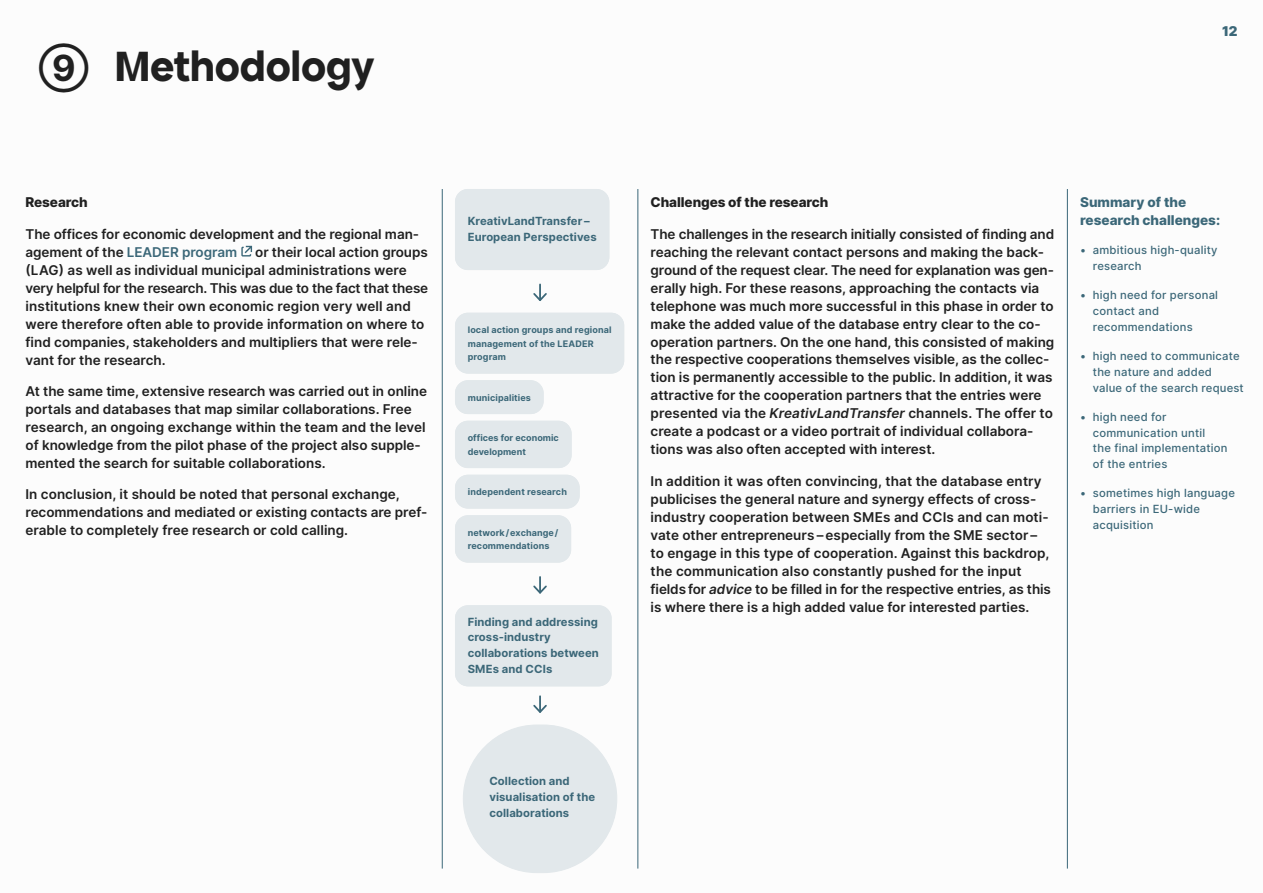
<style>
.page{position:relative;width:1263px;height:893px;background:#fff}
.page>*{position:absolute;margin:0;border:0;box-sizing:border-box;transform-origin:0 0}
.t1{font:700 45px "Apfel Grotezk";letter-spacing:-.005em;color:#202020}
.t2{font:600 13.5px/18px "Inter";color:#202020}
.t3{font:800 13.5px "Inter";letter-spacing:-.005em;color:#202020}
.t4{font:800 13.5px/18px "Inter";color:#3b6778}
.t5{font:900 13.5px "Inter";color:#3b6778}
.t6{font:500 11.25px/15.8px "Inter";letter-spacing:.02em;color:#3b6778}
.t7{font:700 11.25px/15.8px "Inter";letter-spacing:.005em;color:#3b6778}
.t8{font:700 9px/13.5px "Inter";letter-spacing:.01em;color:#3b6778}
.s1{font-family:"Inter";font-size:36px}
.s2{color:#3b6778}
.s3{font-style:italic}
</style>
<div class="page">
<div style="left:463px;top:725px;width:154px;height:148px;background:#e2e8eb;border-radius:74px"></div>
<svg style="left:241px;top:246px;width:11px;height:10px"></svg>
<hr style="left:442px;top:189px;width:1px;height:680px;background:#3b6778">
<hr style="left:637px;top:189px;width:1px;height:680px;background:#3b6778">
<hr style="left:1067px;top:189px;width:1px;height:680px;background:#3b6778">
<div style="left:455px;top:189px;width:154px;height:81px;background:#e2e8eb;border-radius:13px"></div>
<div style="left:455px;top:189px;width:154px;height:81px;border:1px solid #e2e8eb;border-radius:13px"></div>
<div style="left:455px;top:313px;width:169px;height:61px;background:#e2e8eb;border-radius:13px"></div>
<div style="left:455px;top:313px;width:169px;height:61px;border:1px solid #e2e8eb;border-radius:13px"></div>
<div style="left:455px;top:380px;width:89px;height:34px;background:#e2e8eb;border-radius:13px"></div>
<div style="left:455px;top:380px;width:89px;height:34px;border:1px solid #e2e8eb;border-radius:13px"></div>
<div style="left:455px;top:421px;width:117px;height:47px;background:#e2e8eb;border-radius:13px"></div>
<div style="left:455px;top:421px;width:117px;height:47px;border:1px solid #e2e8eb;border-radius:13px"></div>
<div style="left:455px;top:475px;width:125px;height:34px;background:#e2e8eb;border-radius:13px"></div>
<div style="left:455px;top:475px;width:125px;height:34px;border:1px solid #e2e8eb;border-radius:13px"></div>
<div style="left:455px;top:515px;width:116px;height:48px;background:#e2e8eb;border-radius:13px"></div>
<div style="left:455px;top:515px;width:116px;height:48px;border:1px solid #e2e8eb;border-radius:13px"></div>
<div style="left:455px;top:605px;width:156px;height:81px;background:#e2e8eb;border-radius:13px"></div>
<div style="left:455px;top:605px;width:156px;height:81px;border:1px solid #e2e8eb;border-radius:13px"></div>
<svg style="left:533px;top:284px;width:14px;height:17px"></svg>
<svg style="left:533px;top:577px;width:14px;height:17px"></svg>
<svg style="left:533px;top:696px;width:14px;height:17px"></svg>
<h1 class="t1" style="left:39px;top:40px;width:337px"><span class="s1">➈</span> Methodology</h1>
<p class="t5" style="left:1222px;top:21px;width:17px">12</p>
<p class="t3" style="left:26px;top:192px;width:64px">Research</p>
<p class="t2" style="left:26px;top:224px;width:395px">The offices for economic development and the regional man&shy;agement of the <span class="s2">LEADER program</span></p>
<p class="t2" style="left:26px;top:242px;width:404px;text-indent:230px">or their local action groups (LAG) as well as individual municipal administrations were very helpful for the research. This was due to the fact that these institutions knew their own economic region very well and were therefore often able to provide information on where to find companies, stakeholders and multipliers that were rele&shy;vant for the research.</p>
<p class="t2" style="left:26px;top:382px;width:403px">At the same time, extensive research was carried out in online portals and databases that map similar collaborations. Free research, an ongoing exchange within the team and the level of knowledge from the pilot phase of the project also supple&shy;mented the search for suitable collaborations.</p>
<p class="t2" style="left:26px;top:485px;width:403px">In conclusion, it should be noted that personal exchange, recommendations and mediated or existing contacts are pref&shy;erable to completely free research or cold calling.</p>
<p class="t7" style="left:468px;top:213px;width:130px">KreativLandTransfer –<br>European Perspectives</p>
<p class="t8" style="left:468px;top:323px;width:145px">local action groups and regional management of the LEADER program</p>
<p class="t8" style="left:468px;top:390px;width:65px">municipalities</p>
<p class="t8" style="left:468px;top:431px;width:93px">offices for economic development</p>
<p class="t8" style="left:468px;top:485px;width:101px">independent research</p>
<p class="t8" style="left:468px;top:525px;width:92px">network / exchange / recommendations</p>
<p class="t7" style="left:468px;top:613px;width:133px">Finding and addressing cross-industry collaborations between<br>SMEs and CCIs</p>
<p class="t3" style="left:651px;top:192px;width:179px">Challenges of the research</p>
<p class="t2" style="left:651px;top:224px;width:405px">The challenges in the research initially consisted of finding and reaching the relevant contact persons and making the back&shy;ground of the request clear. The need for explanation was gen&shy;erally high. For these reasons, approaching the contacts via telephone was much more successful in this phase in order to make the added value of the database entry clear to the co&shy;operation partners. On the one hand, this consisted of making the respective cooperations themselves visible, as the collec&shy;tion is permanently accessible to the public. In addition, it was attractive for the cooperation partners that the entries were presented via the <span class="s3">KreativLandTransfer</span> channels. The offer to create a podcast or a video portrait of individual collabora&shy;tions was also often accepted with interest.</p>
<p class="t2" style="left:651px;top:472px;width:402px">In addition it was often convincing, that the database entry publicises the general nature and synergy effects of cross&shy;industry cooperation between SMEs and CCIs and can moti&shy;vate other entrepreneurs – especially from the SME sector – to engage in this type of cooperation. Against this backdrop, the communication also constantly pushed for the input fields for <span class="s3">advice</span> to be filled in for the respective entries, as this is where there is a high added value for interested parties.</p>
<p class="t4" style="left:1080px;top:193px;width:142px">Summary of the research challenges:</p>
<p class="t6" style="left:1093px;top:242px;width:126px;text-indent:-13px">• ambitious high-quality research</p>
<p class="t6" style="left:1093px;top:287px;width:127px;text-indent:-13px">• high need for personal contact and recommendations</p>
<p class="t6" style="left:1093px;top:348px;width:152px;text-indent:-13px">• high need to communicate the nature and added value of the search request</p>
<p class="t6" style="left:1093px;top:409px;width:136px;text-indent:-13px">• high need for communication until<br>the final implementation of the entries</p>
<p class="t6" style="left:1093px;top:485px;width:144px;text-indent:-13px">• sometimes high language barriers in EU-wide acquisition</p>
<p class="t7" style="left:489px;top:773px;width:107px">Collection and visualisation of the collaborations</p>
</div>
